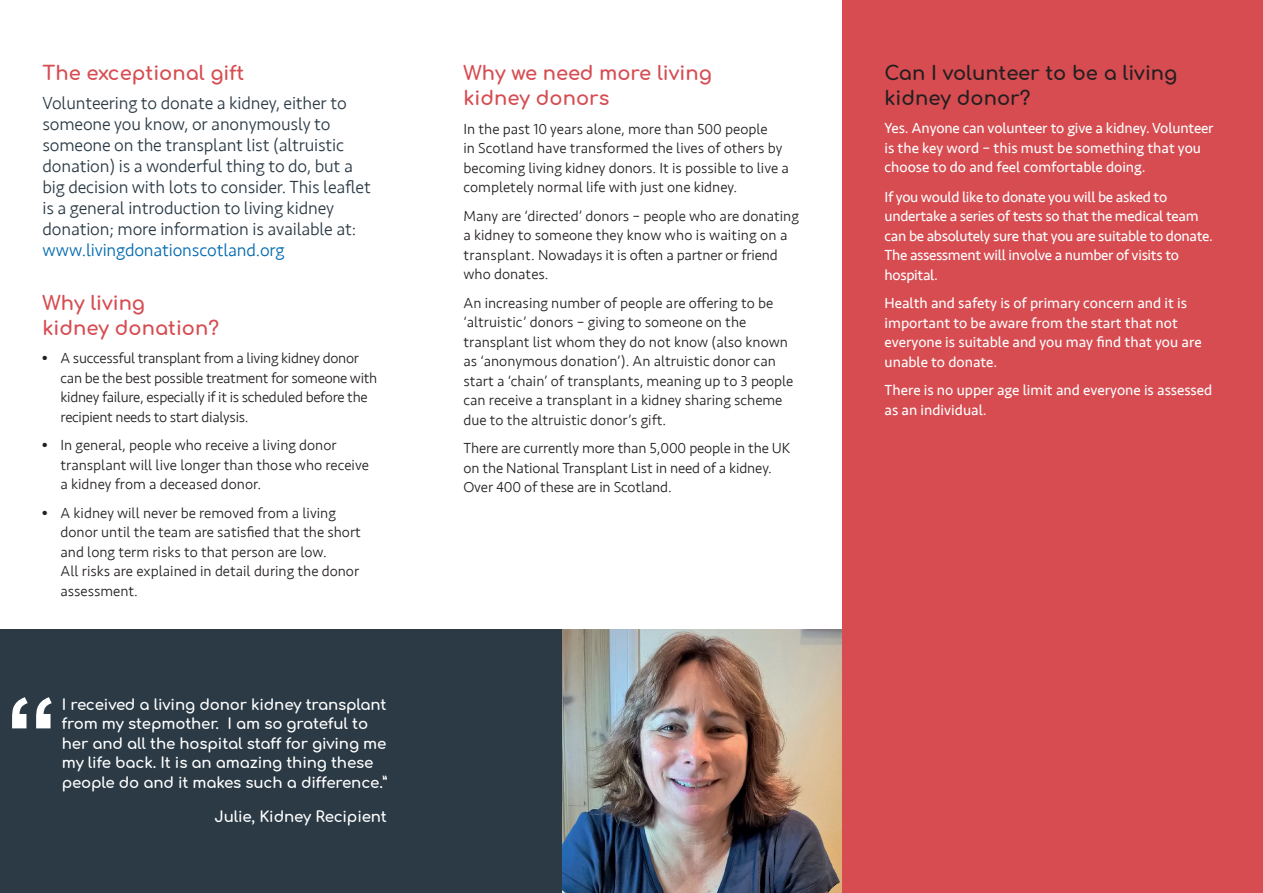
<style>
.page{position:relative;width:1263px;height:893px;background:#fff}
.page>*{position:absolute;margin:0;border:0;box-sizing:border-box;transform-origin:0 0}
.lvl1_sub{font:700 105px "Arial";color:#fff}
.lvl1_sub-2{font:700 19.5px/25.5px "Comfortaa";color:#d64c51}
.lvl1_sub-3{font:700 19.5px/25.5px "Comfortaa";color:#231f20}
.lvl1_sub-4{font:300 18px/21px "Seravek";letter-spacing:-.01em;color:#2b3a45}
.t1{font:300 15px/19.5px "Seravek";color:#231f20}
.lvl1_sub-5{font:15px/19.5px "Seravek";letter-spacing:-.005em;color:#fff}
.Pull-Out_Quote{font:700 15px/19.5px "Comfortaa";letter-spacing:-.01em;color:#fff}
.t2{font:300 15px/19.5px "Seravek";letter-spacing:-.02em;color:#231f20}
.s1{color:#0169b0}
</style>
<div class="page">
<div style="left:842px;top:0;width:421px;height:893px;background:#d64c51"></div>
<div style="left:0;top:629px;width:562px;height:264px;background:#2b3a45"></div>
<img style="left:562px;top:629px;width:280px;height:264px">
<p class="lvl1_sub-2" style="left:43px;top:57px;width:203px">The exceptional gift</p>
<p class="lvl1_sub-4" style="left:43px;top:93px;width:330px">Volunteering to donate a kidney, either to someone you know, or anonymously to someone on the transplant list (altruistic donation) is a wonderful thing to do, but a big decision with lots to consider. This leaflet is a general introduction to living kidney donation; more information is available at: <span class="s1">www.livingdonationscotland.org</span></p>
<p class="lvl1_sub-2" style="left:43px;top:287px;width:178px">Why living<br>kidney donation?</p>
<p class="t2" style="left:61px;top:349px;width:318px;text-indent:-18px">● A successful transplant from a living kidney donor can be the best possible treatment for someone with kidney failure, especially if it is scheduled before the recipient needs to start dialysis.</p>
<p class="t1" style="left:61px;top:436px;width:310px;text-indent:-18px">● In general, people who receive a living donor transplant will live longer than those who receive a kidney from a deceased donor.</p>
<p class="t1" style="left:61px;top:503px;width:302px;text-indent:-18px">● A kidney will never be removed from a living donor until the team are satisfied that the short</p>
<p class="t1" style="left:61px;top:542px;width:268px">and long term risks to that person are low.</p>
<p class="t1" style="left:61px;top:562px;width:300px">All risks are explained in detail during the donor assessment.</p>
<p class="lvl1_sub" style="left:5px;top:666px;width:54px">“</p>
<p class="Pull-Out_Quote" style="left:62px;top:692px;width:326px">I received a living donor kidney transplant from my stepmother. I am so grateful to her and all the hospital staff for giving me my life back. It is an amazing thing these</p>
<p class="Pull-Out_Quote" style="left:62px;top:770px;width:327px">people do and it makes such a difference.”</p>
<p class="Pull-Out_Quote" style="left:214px;top:805px;width:174px">Julie, Kidney Recipient</p>
<p class="lvl1_sub-2" style="left:463px;top:57px;width:250px">Why we need more living kidney donors</p>
<p class="t1" style="left:463px;top:119px;width:327px">In the past 10 years alone, more than 500 people<br>in Scotland have transformed the lives of others by becoming living kidney donors. It is possible to live a completely normal life with just one kidney.</p>
<p class="t1" style="left:463px;top:206px;width:337px">Many are ‘directed’ donors – people who are donating a kidney to someone they know who is waiting on a transplant. Nowadays it is often a partner or friend who donates.</p>
<p class="t1" style="left:463px;top:293px;width:331px">An increasing number of people are offering to be ‘altruistic’ donors – giving to someone on the transplant list whom they do not know (also known as ‘anonymous donation’). An altruistic donor can start a ‘chain’ of transplants, meaning up to 3 people can receive a transplant in a kidney sharing scheme due to the altruistic donor’s gift.</p>
<p class="t1" style="left:463px;top:439px;width:328px">There are currently more than 5,000 people in the UK on the National Transplant List in need of a kidney.<br>Over 400 of these are in Scotland.</p>
<p class="lvl1_sub-3" style="left:884px;top:57px;width:294px">Can I volunteer to be a living kidney donor?</p>
<p class="lvl1_sub-5" style="left:884px;top:119px;width:331px">Yes. Anyone can volunteer to give a kidney. Volunteer is the key word – this must be something that you choose to do and feel comfortable doing.</p>
<p class="lvl1_sub-5" style="left:884px;top:187px;width:284px">If you would like to donate you will be asked to</p>
<p class="lvl1_sub-5" style="left:884px;top:207px;width:316px">undertake a series of tests so that the medical team</p>
<p class="lvl1_sub-5" style="left:884px;top:226px;width:330px">can be absolutely sure that you are suitable to donate.<br>The assessment will involve a number of visits to</p>
<p class="lvl1_sub-5" style="left:884px;top:265px;width:55px">hospital.</p>
<p class="lvl1_sub-5" style="left:884px;top:294px;width:304px">Health and safety is of primary concern and it is</p>
<p class="lvl1_sub-5" style="left:884px;top:313px;width:295px">important to be aware from the start that not</p>
<p class="lvl1_sub-5" style="left:884px;top:333px;width:319px">everyone is suitable and you may find that you are unable to donate.</p>
<p class="lvl1_sub-5" style="left:884px;top:381px;width:329px">There is no upper age limit and everyone is assessed as an individual.</p>
</div>
